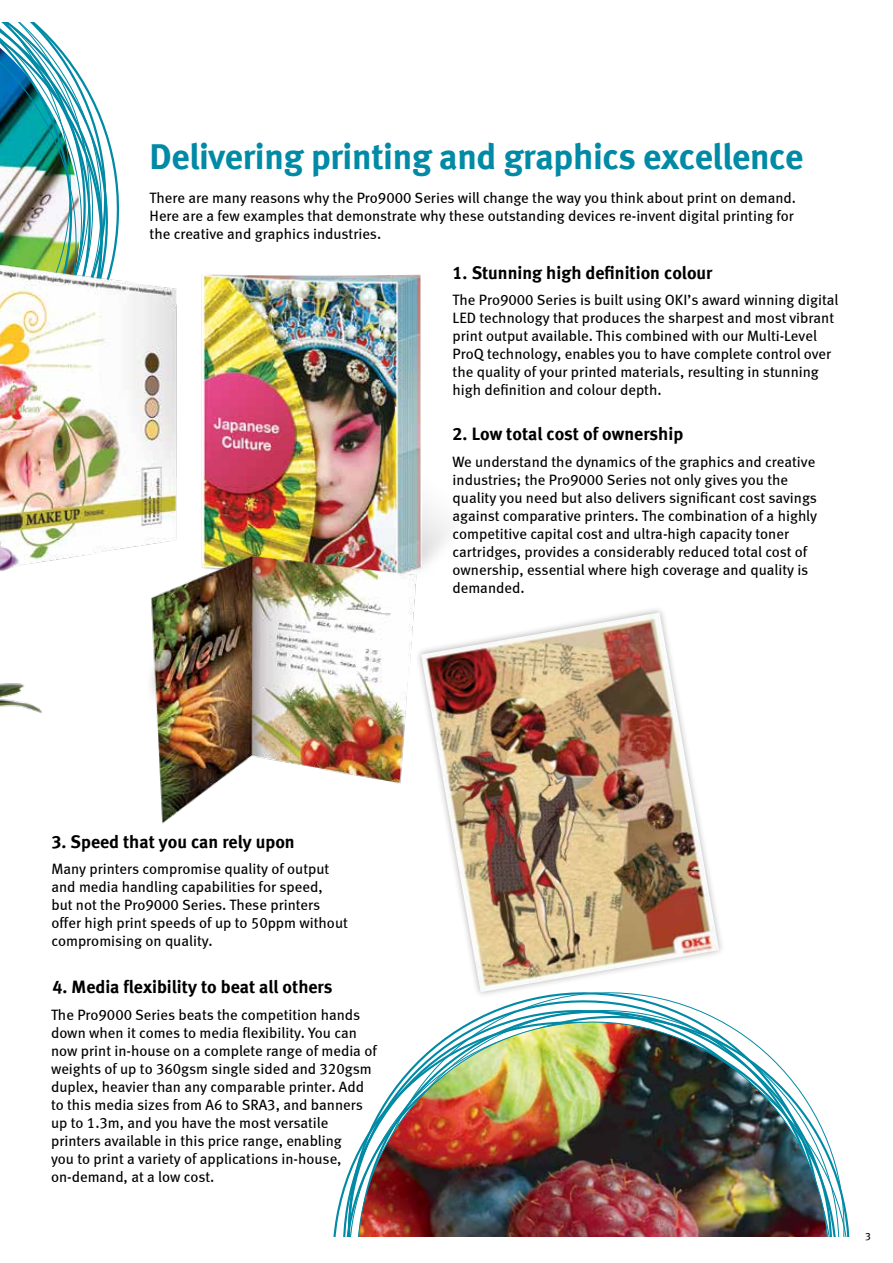
<style>
.page{position:relative;width:893px;height:1263px;background:#fff}
.page>*{position:absolute;margin:0;border:0;box-sizing:border-box;transform-origin:0 0}
.t1{font:36px "Meta Bold LF";letter-spacing:-.01em;color:#008aa5}
.t2{font:18px "Meta Bold LF";color:#000}
.t3{font:15px/18px "Meta Book LF";color:#000}
.t4{font:10.5px "Meta Book LF";color:#000}
</style>
<div class="page">
<img style="left:201px;top:274px;width:249px;height:282px">
<img style="left:339px;top:1002px;width:509px;height:235px">
<img style="left:0;top:22px;width:113px;height:221px">
<div style="left:415px;top:606px;width:311px;height:393px;background:#000;opacity:.3"></div>
<img style="left:421px;top:612px;width:298px;height:380px">
<img style="left:0;top:243px;width:177px;height:317px">
<img style="left:131px;top:546px;width:303px;height:287px">
<img style="left:0;top:446px;width:58px;height:267px">
<h1 class="t1" style="left:150px;top:135px;width:655px">Delivering printing and graphics excellence</h1>
<p class="t3" style="left:150px;top:188px;width:648px">There are many reasons why the Pro9000 Series will change the way you think about print on demand.<br>Here are a few examples that demonstrate why these outstanding devices re-invent digital printing for the creative and graphics industries.</p>
<p class="t2" style="left:453px;top:262px;width:261px">1. Stunning high definition colour</p>
<p class="t3" style="left:453px;top:291px;width:387px">The Pro9000 Series is built using OKI’s award winning digital LED technology that produces the sharpest and most vibrant print output available. This combined with our Multi-Level ProQ technology, enables you to have complete control over the quality of your printed materials, resulting in stunning high definition and colour depth.</p>
<p class="t2" style="left:453px;top:423px;width:232px">2. Low total cost of ownership</p>
<p class="t3" style="left:453px;top:452px;width:366px">We understand the dynamics of the graphics and creative industries; the Pro9000 Series not only gives you the quality you need but also delivers significant cost savings against comparative printers. The combination of a highly competitive capital cost and ultra-high capacity toner cartridges, provides a considerably reduced total cost of ownership, essential where high coverage and quality is demanded.</p>
<p class="t2" style="left:51px;top:831px;width:245px">3. Speed that you can rely upon</p>
<p class="t3" style="left:51px;top:860px;width:298px">Many printers compromise quality of output and media handling capabilities for speed,<br>but not the Pro9000 Series. These printers offer high print speeds of up to 50ppm without compromising on quality.</p>
<p class="t2" style="left:53px;top:976px;width:282px">4. Media flexibility to beat all others</p>
<p class="t3" style="left:51px;top:1005px;width:327px">The Pro9000 Series beats the competition hands down when it comes to media flexibility. You can now print in-house on a complete range of media of weights of up to 360gsm single sided and 320gsm duplex, heavier than any comparable printer. Add to this media sizes from A6 to SRA3, and banners up to 1.3m, and you have the most versatile printers available in this price range, enabling<br>you to print a variety of applications in-house, on-demand, at a low cost.</p>
<p class="t4" style="left:865px;top:1230px;width:7px">3</p>
</div>
